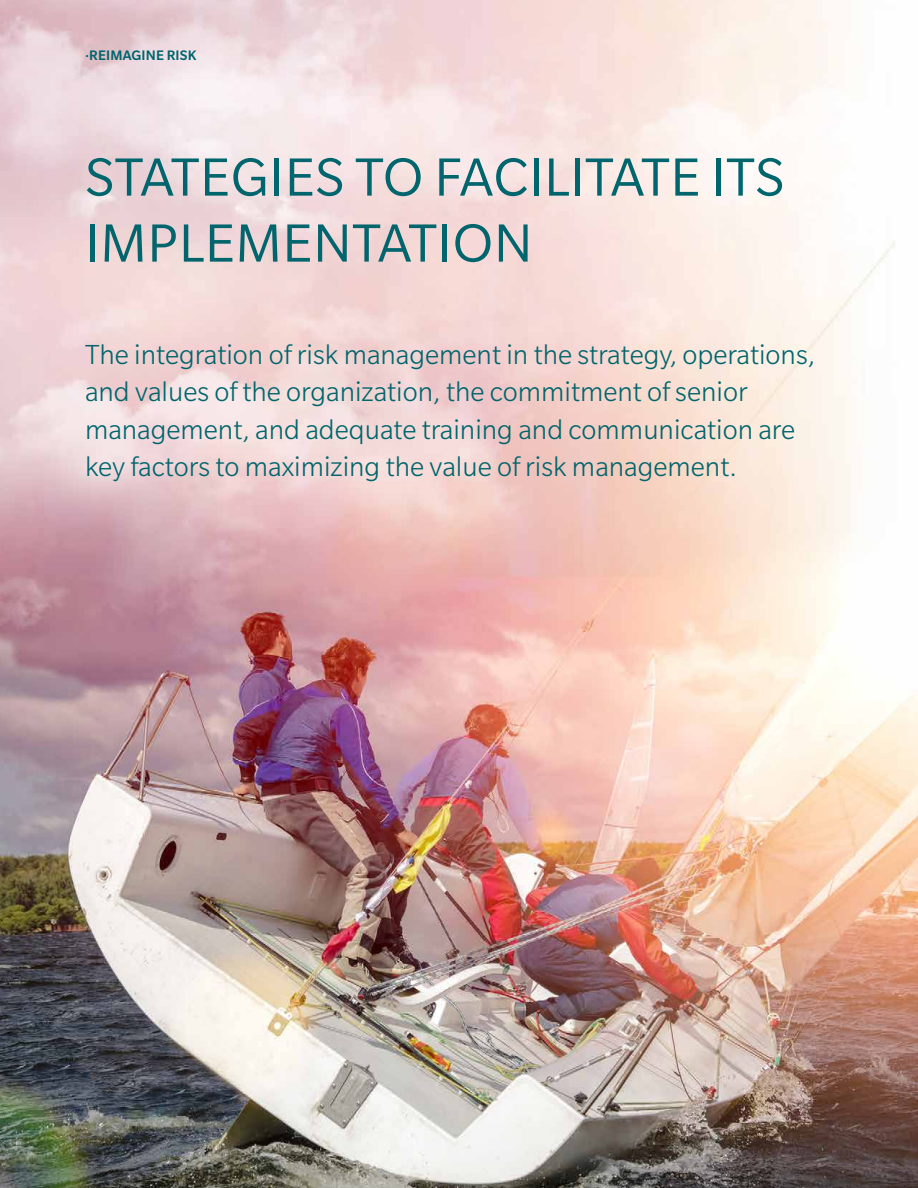
<style>
.page{position:relative;width:918px;height:1188px;background:#fff}
.page>*{position:absolute;margin:0;border:0;box-sizing:border-box;transform-origin:0 0}
.t1{font:58.5px/66px "Slate Pro";letter-spacing:.01em;color:#00656c}
.t2{font:300 30px/37.5px "Slate Pro";color:#00656c}
.t3{font:500 15px "Slate Pro";letter-spacing:.01em;color:#00656c}
</style>
<div class="page">
<img style="left:0;top:0;width:918px;height:1188px">
<p class="t3" style="left:85px;top:47px;width:113px">∙REIMAGINE RISK</p>
<h1 class="t1" style="left:85px;top:144px;width:701px">STATEGIES TO FACILITATE ITS<br>IMPLEMENTATION</h1>
<p class="t2" style="left:85px;top:335px;width:732px">The integration of risk management in the strategy, operations, and values of the organization, the commitment of senior management, and adequate training and communication are key factors to maximizing the value of risk management.</p>
</div>
